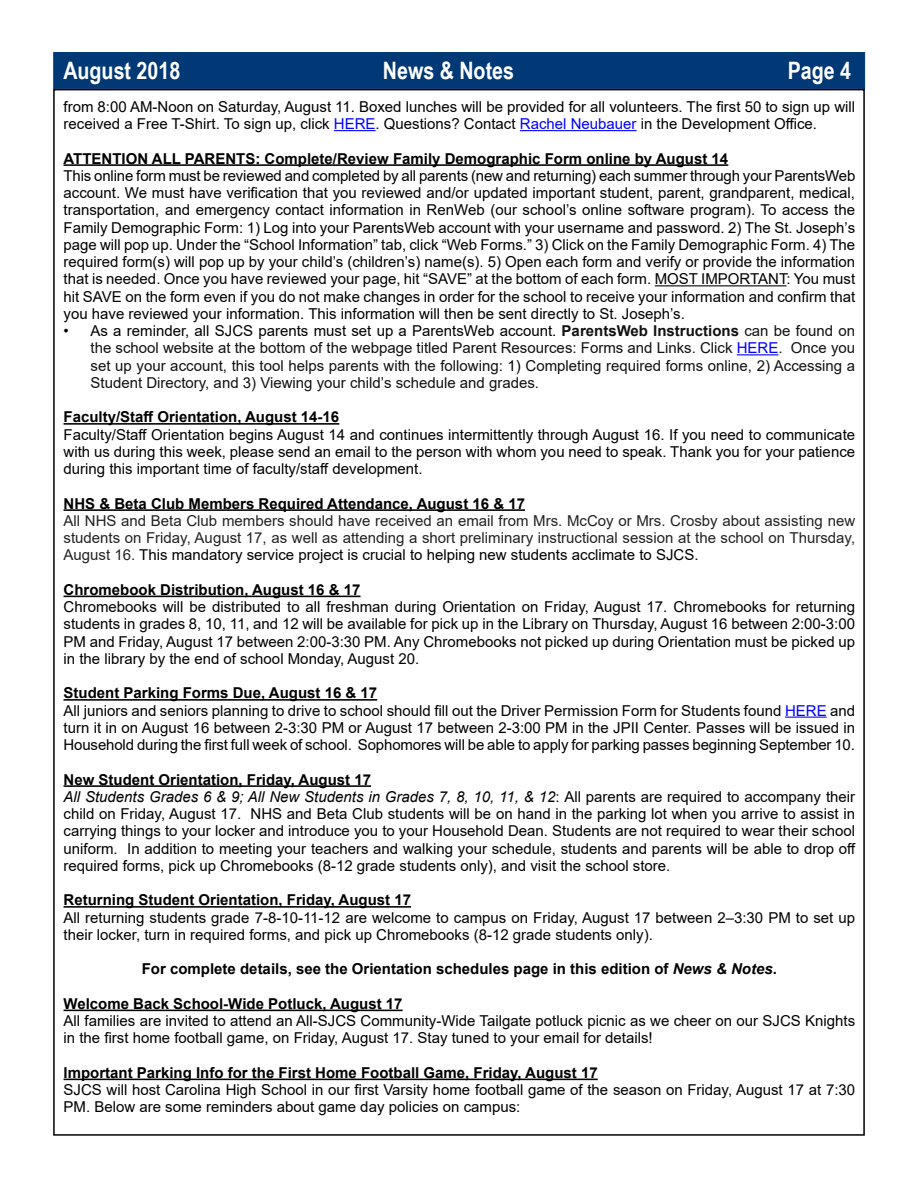
<style>
.page{position:relative;width:918px;height:1188px;background:#fff}
.page>*{position:absolute;margin:0;border:0;box-sizing:border-box;transform-origin:0 0}
.t1{font:700 24px "Arial Narrow";color:#fff}
.t2{font:15px/17.2px "Arial";color:#000}
.t3{font:700 15px "Arial";color:#000}
.t4{font:15px/17.2px "Arial";color:#111;text-align:justify}
.t5{font:15px/17.2px "Arial";color:#222;text-align:justify}
.s1{color:#00f}
.s2{color:#000}
.s3{font-weight:700}
.s4{font-style:italic}
</style>
<div class="page">
<div style="left:54px;top:52px;width:811px;height:37px;background:#003976;border:1px solid #003976"></div>
<hr style="left:334px;top:130px;width:42px;height:1px;background:#00f">
<hr style="left:520px;top:130px;width:117px;height:1px;background:#00f">
<hr style="left:64px;top:164px;width:664px;height:2px;background:#000">
<hr style="left:655px;top:285px;width:132px;height:1px;background:#000">
<hr style="left:737px;top:354px;width:41px;height:1px;background:#00f">
<hr style="left:64px;top:423px;width:275px;height:2px;background:#000">
<hr style="left:64px;top:509px;width:461px;height:2px;background:#000">
<hr style="left:64px;top:596px;width:297px;height:1px;background:#000">
<hr style="left:64px;top:699px;width:313px;height:2px;background:#000">
<hr style="left:785px;top:717px;width:42px;height:1px;background:#00f">
<hr style="left:64px;top:785px;width:307px;height:2px;background:#000">
<hr style="left:64px;top:906px;width:347px;height:2px;background:#000">
<hr style="left:64px;top:1010px;width:339px;height:1px;background:#000">
<hr style="left:64px;top:1079px;width:534px;height:1px;background:#000">
<h1 class="t1" style="left:63px;top:52px;width:119px">August 2018</h1>
<h1 class="t1" style="left:383px;top:52px;width:133px">News &amp; Notes</h1>
<h1 class="t1" style="left:788px;top:52px;width:65px">Page 4</h1>
<p class="t2" style="left:64px;top:98px;width:793px">from 8:00 AM-Noon on Saturday, August 11. Boxed lunches will be provided for all volunteers. The first 50 to sign up will received a Free T-Shirt. To sign up, click <span class="s1">HERE</span>. Questions? Contact <span class="s1">Rachel Neubauer</span> in the Development Office.</p>
<p class="t3" style="left:64px;top:148px;width:666px">ATTENTION ALL PARENTS: Complete/Review Family Demographic Form online by August 14</p>
<p class="t2" style="left:64px;top:167px;width:793px;text-align:justify">This online form must be reviewed and completed by all parents (new and returning) each summer through your ParentsWeb account. We must have verification that you reviewed and/or updated important student, parent, grandparent, medical, transportation, and emergency contact information in RenWeb (our school’s online software program). To access the Family Demographic Form: 1) Log into your ParentsWeb account with your username and password. 2) The St. Joseph’s page will pop up. Under the “School Information” tab, click “Web Forms.” 3) Click on the Family Demographic Form. 4) The required form(s) will pop up by your child’s (children’s) name(s). 5) Open each form and verify or provide the information that is needed. Once you have reviewed your page, hit “SAVE” at the bottom of each form. MOST IMPORTANT: You must hit SAVE on the form even if you do not make changes in order for the school to receive your information and confirm that you have reviewed your information. This information will then be sent directly to St. Joseph’s.</p>
<p class="t4" style="left:91px;top:322px;width:766px;text-indent:-27px"><span class="s2">• As a reminder, all SJCS parents must set up a ParentsWeb account.</span> <span class="s3">ParentsWeb Instructions</span> can be found on the school website at the bottom of the webpage titled Parent Resources: Forms and Links. Click <span class="s1">HERE</span>. Once you set up your account, this tool helps parents with the following: <span class="s2">1)</span> Completing required forms online, 2) Accessing a Student Directory, and 3) Viewing your child’s schedule and grades.</p>
<p class="t3" style="left:64px;top:406px;width:277px">Faculty/Staff Orientation, August 14-16</p>
<p class="t2" style="left:64px;top:426px;width:793px;text-align:justify">Faculty/Staff Orientation begins August 14 and continues intermittently through August 16. If you need to communicate with us during this week, please send an email to the person with whom you need to speak. Thank you for your patience during this important time of faculty/staff development.</p>
<p class="t3" style="left:64px;top:493px;width:463px">NHS &amp; Beta Club Members Required Attendance, August 16 &amp; 17</p>
<p class="t5" style="left:64px;top:512px;width:793px">All NHS and Beta Club members should have received an email from Mrs. McCoy or Mrs. Crosby about assisting new students on Friday, August 17, as well as attending a short preliminary instructional session at the school on Thursday, August 16. <span class="s2">This mandatory service project is crucial to helping new students acclimate to SJCS.</span></p>
<p class="t3" style="left:64px;top:579px;width:298px">Chromebook Distribution, August 16 &amp; 17</p>
<p class="t2" style="left:64px;top:598px;width:793px;text-align:justify">Chromebooks will be distributed to all freshman during Orientation on Friday, August 17. Chromebooks for returning students in grades 8, 10, 11, and 12 will be available for pick up in the Library on Thursday, August 16 between 2:00-3:00<br>PM and Friday, August 17 between 2:00-3:30 PM. Any Chromebooks not picked up during Orientation must be picked up in the library by the end of school Monday, August 20.</p>
<p class="t2" style="left:64px;top:684px;width:793px"><span class="s3">Student Parking Forms Due, August 16 &amp; 17<br></span>All juniors and seniors planning to drive to school should fill out the Driver Permission Form for Students found <span class="s1">HERE</span> and turn it in on August 16 between 2-3:30 PM or August 17 between 2-3:00 PM in the JPII Center. Passes will be issued in Household during the first full week of school. Sophomores will be able to apply for parking passes beginning September 10.</p>
<p class="t2" style="left:64px;top:771px;width:794px"><span class="s3">New Student Orientation, Friday, August 17<br></span><span class="s4">All Students Grades 6 &amp; 9; All New Students in Grades 7, 8, 10, 11, &amp; 12</span>: All parents are required to accompany their child on Friday, August 17. NHS and Beta Club students will be on hand in the parking lot when you arrive to assist in carrying things to your locker and introduce you to your Household Dean. Students are not required to wear their school uniform. In addition to meeting your teachers and walking your schedule, students and parents will be able to drop off required forms, pick up Chromebooks (8-12 grade students only), and visit the school store.</p>
<p class="t3" style="left:64px;top:889px;width:349px">Returning Student Orientation, Friday, August 17</p>
<p class="t2" style="left:64px;top:909px;width:793px">All returning students grade 7-8-10-11-12 are welcome to campus on Friday, August 17 between 2–3:30 PM to set up their locker, turn in required forms, and pick up Chromebooks (8-12 grade students only).</p>
<p class="t3" style="left:142px;top:958px;width:637px">For complete details, see the Orientation schedules page in this edition of <span class="s4">News &amp; Notes</span>.</p>
<p class="t3" style="left:64px;top:993px;width:341px">Welcome Back School-Wide Potluck, August 17</p>
<p class="t2" style="left:64px;top:1012px;width:793px">All families are invited to attend an All-SJCS Community-Wide Tailgate potluck picnic as we cheer on our SJCS Knights in the first home football game, on Friday, August 17. Stay tuned to your email for details!</p>
<p class="t3" style="left:64px;top:1062px;width:536px">Important Parking Info for the First Home Football Game, Friday, August 17</p>
<p class="t2" style="left:64px;top:1081px;width:793px">SJCS will host Carolina High School in our first Varsity home football game of the season on Friday, August 17 at 7:30<br>PM. Below are some reminders about game day policies on campus:</p>
</div>
